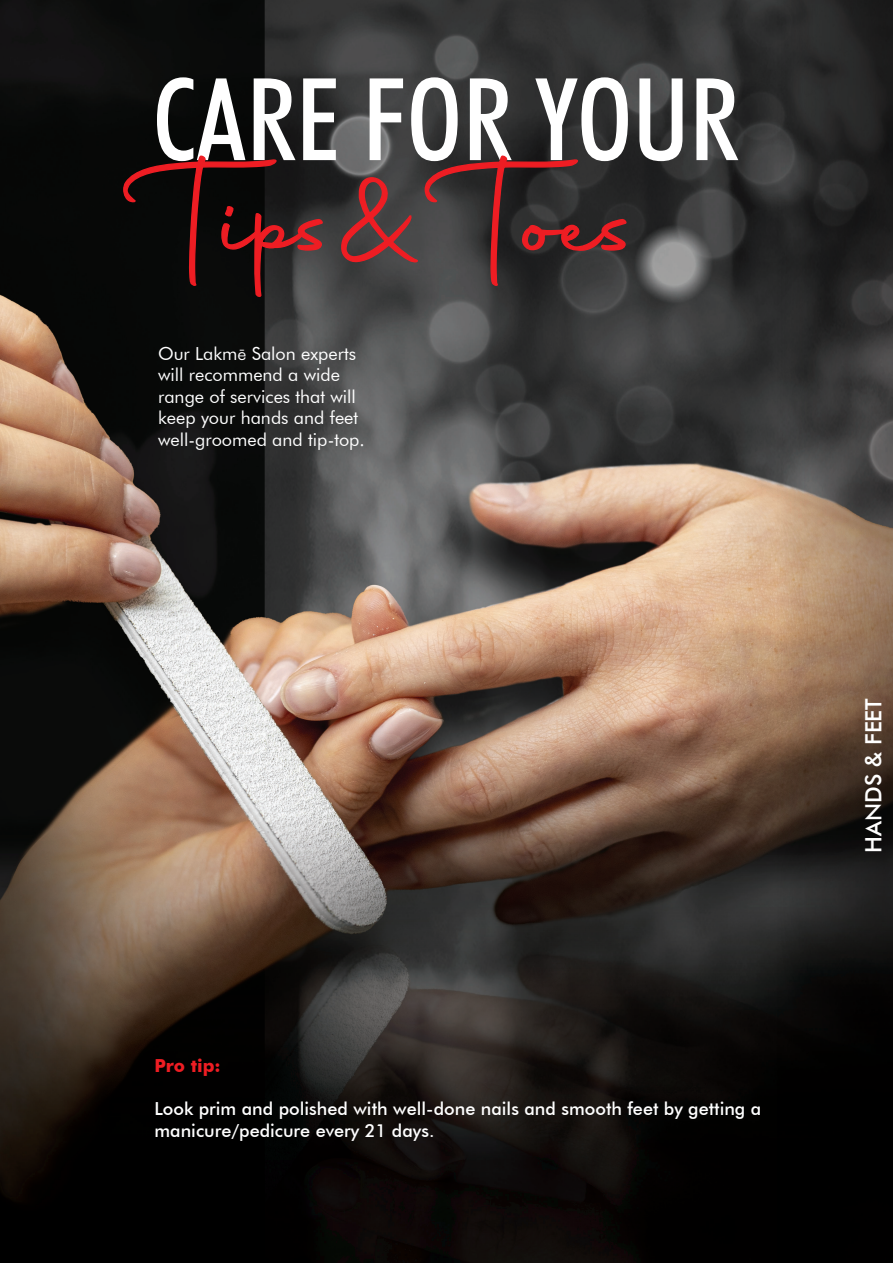
<style>
.page{position:relative;width:893px;height:1263px;background:#fff}
.page>*{position:absolute;margin:0;border:0;box-sizing:border-box;transform-origin:0 0}
.t1{font:130.35px "Autography";letter-spacing:.005em;color:#ee1d23}
.t2{font:500 condensed 114.6px "Futura BT";color:#fff}
.t3{font:500 22.5px "Futura BT";color:#fff}
.t4{font:18px/21.6px "Futura BT";color:#fff}
.t5{font:500 18px/21.6px "Futura BT";color:#fff}
.t6{font:700 18px "Futura BT";color:#ee1d23}
.s1{font-family:"Roc Grotesk";font-size:15.75px}
</style>
<div class="page">
<img style="left:0;top:0;width:777px;height:1263px">
<svg style="left:777px;top:0;width:116px;height:1263px;background:#39312b"></svg>
<svg style="left:122px;top:155px;width:201px;height:142px;background:#1e1313"></svg>
<svg style="left:341px;top:155px;width:286px;height:132px;background:#403536"></svg>
<h2 class="t2" style="left:152px;top:50px;width:588px">CARE FOR YOUR</h2>
<h1 class="t1" style="left:159px;top:138px;width:484px">Tips&amp; Toes</h1>
<p class="t4" style="left:158px;top:342px;width:208px">Our Lakm<span class="s1">ē</span> Salon experts will recommend a wide range of services that will keep your hands and feet well-groomed and tip-top.</p>
<p class="t6" style="left:154px;top:1055px;width:68px">Pro tip:</p>
<p class="t5" style="left:154px;top:1098px;width:608px">Look prim and polished with well-done nails and smooth feet by getting a manicure/pedicure every 21 days.</p>
<p class="t3" style="left:860px;top:853px;width:156px;rotate:-90deg">HANDS &amp; FEET</p>
</div>
